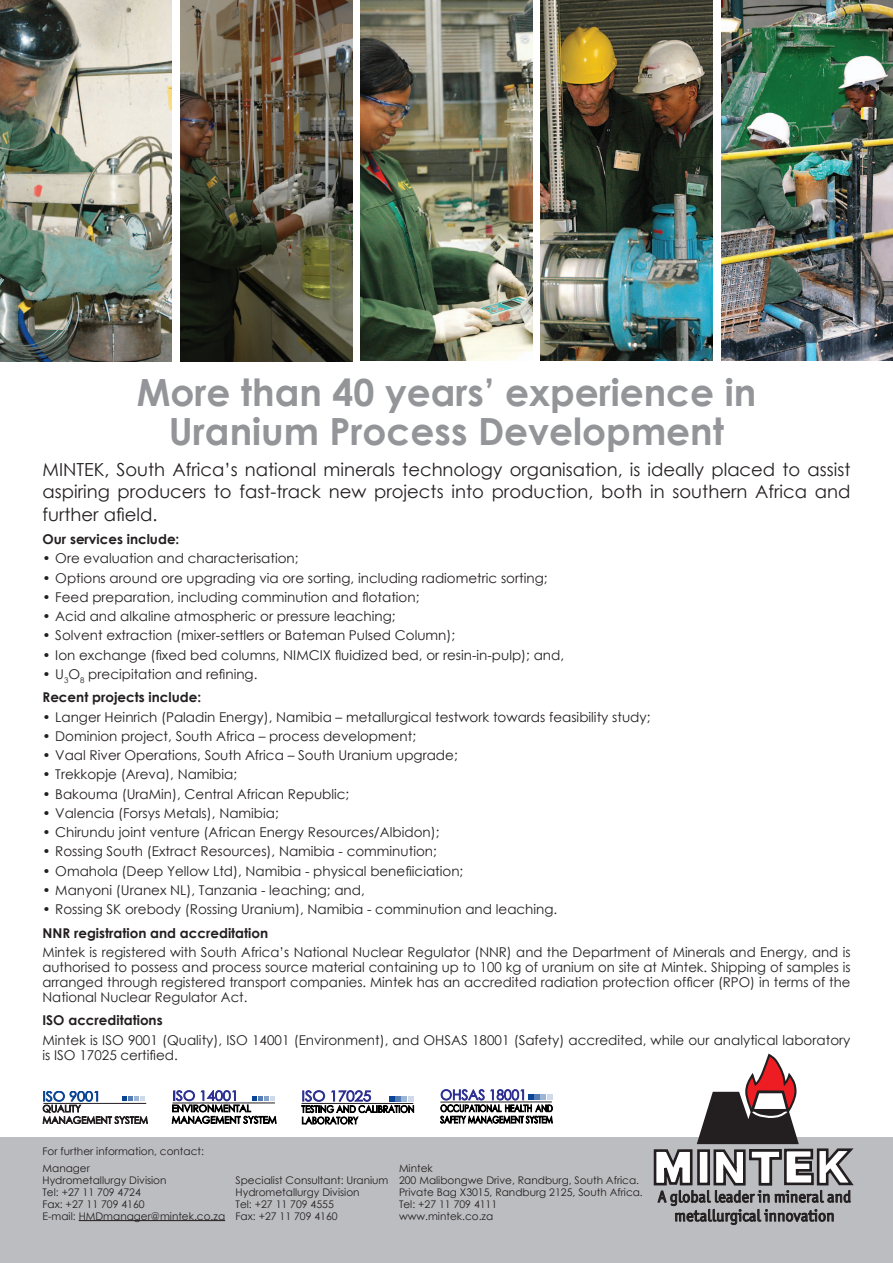
<style>
.page{position:relative;width:893px;height:1263px;background:#fff}
.page>*{position:absolute;margin:0;border:0;box-sizing:border-box;transform-origin:0 0}
.t1{font:700 37.5px/39px "Century Gothic";color:#939598;text-align:center}
.t2{font:18px/22.5px "Century Gothic";color:#231f20;text-align:justify}
.t3{font:16.35px/18.9px "Officina Sans ITC Std";color:#231f20;text-align:center}
.t4{font:13.5px/15px "Century Gothic";color:#231f20}
.t5{font:700 13.5px "Century Gothic";color:#231f20}
.t6{font:10.5px/12px "Century Gothic";color:#231f20}
.s1{font-weight:700}
</style>
<div class="page">
<div style="left:0;top:1137px;width:893px;height:126px;background:#bcbdc0"></div>
<svg style="left:653px;top:1055px;width:201px;height:170px"></svg>
<img style="left:180px;top:0;width:172px;height:362px">
<img style="left:361px;top:0;width:171px;height:361px">
<img style="left:541px;top:0;width:172px;height:361px">
<img style="left:721px;top:0;width:172px;height:361px">
<hr style="left:79px;top:1220px;width:146px;height:1px;background:#231f20">
<img style="left:0;top:0;width:172px;height:362px">
<svg style="left:43px;top:1091px;width:104px;height:33px"></svg>
<hr style="left:43px;top:1103px;width:103px;height:1px;background:#231f20">
<svg style="left:172px;top:1090px;width:104px;height:34px"></svg>
<svg style="left:301px;top:1090px;width:113px;height:34px"></svg>
<svg style="left:440px;top:1089px;width:113px;height:34px"></svg>
<h1 class="t1" style="left:137px;top:371px;width:621px">More than 40 years’ experience in<br>Uranium Process Development</h1>
<h2 class="t2" style="left:43px;top:458px;width:809px">MINTEK, South Africa’s national minerals technology organisation, is ideally placed to assist aspiring producers to fast-track new projects into production, both in southern Africa and further afield.</h2>
<p class="t5" style="left:43px;top:529px;width:138px">Our services include:</p>
<p class="t4" style="left:43px;top:551px;width:258px">• Ore evaluation and characterisation;</p>
<p class="t4" style="left:43px;top:570px;width:506px">• Options around ore upgrading via ore sorting, including radiometric sorting;</p>
<p class="t4" style="left:43px;top:589px;width:378px">• Feed preparation, including comminution and flotation;</p>
<p class="t4" style="left:43px;top:608px;width:355px">• Acid and alkaline atmospheric or pressure leaching;</p>
<p class="t4" style="left:43px;top:628px;width:414px">• Solvent extraction (mixer-settlers or Bateman Pulsed Column);</p>
<p class="t4" style="left:43px;top:647px;width:523px">• Ion exchange (fixed bed columns, NIMCIX fluidized bed, or resin-in-pulp); and,</p>
<p class="t4" style="left:43px;top:662px;width:216px;line-height:23.5px">• U<sub>3</sub>O<sub>8</sub> precipitation and refining.<br><span class="s1">Recent projects include:</span></p>
<p class="t4" style="left:43px;top:709px;width:609px">• Langer Heinrich (Paladin Energy), Namibia – metallurgical testwork towards feasibility study;</p>
<p class="t4" style="left:43px;top:728px;width:375px">• Dominion project, South Africa – process development;</p>
<p class="t4" style="left:43px;top:747px;width:417px">• Vaal River Operations, South Africa – South Uranium upgrade;</p>
<p class="t4" style="left:43px;top:767px;width:196px">• Trekkopje (Areva), Namibia;</p>
<p class="t4" style="left:43px;top:786px;width:308px">• Bakouma (UraMin), Central African Republic;</p>
<p class="t4" style="left:43px;top:805px;width:238px">• Valencia (Forsys Metals), Namibia;</p>
<p class="t4" style="left:43px;top:824px;width:398px">• Chirundu joint venture (African Energy Resources/Albidon);</p>
<p class="t4" style="left:43px;top:844px;width:396px">• Rossing South (Extract Resources), Namibia - comminution;</p>
<p class="t4" style="left:43px;top:863px;width:422px">• Omahola (Deep Yellow Ltd), Namibia - physical benefiiciation;</p>
<p class="t4" style="left:43px;top:882px;width:324px">• Manyoni (Uranex NL), Tanzania - leaching; and,</p>
<p class="t4" style="left:43px;top:901px;width:516px">• Rossing SK orebody (Rossing Uranium), Namibia - comminution and leaching.</p>
<p class="t5" style="left:43px;top:922px;width:227px">NNR registration and accreditation</p>
<p class="t4" style="left:43px;top:944px;width:809px;text-align:justify">Mintek is registered with South Africa’s National Nuclear Regulator (NNR) and the Department of Minerals and Energy, and is authorised to possess and process source material containing up to 100 kg of uranium on site at Mintek. Shipping of samples is arranged through registered transport companies. Mintek has an accredited radiation protection officer (RPO) in terms of the National Nuclear Regulator Act.</p>
<p class="t5" style="left:43px;top:1010px;width:122px">ISO accreditations</p>
<p class="t4" style="left:43px;top:1032px;width:809px">Mintek is ISO 9001 (Quality), ISO 14001 (Environment), and OHSAS 18001 (Safety) accredited, while our analytical laboratory is ISO 17025 certified.</p>
<p class="t6" style="left:43px;top:1143px;width:163px;line-height:16.2px">For further information, contact:<br>Manager</p>
<p class="t6" style="left:43px;top:1173px;width:184px">Hydrometallurgy Division<br>Tel: +27 11 709 4724<br>Fax: +27 11 709 4160<br>E-mail: HMDmanager@mintek.co.za</p>
<p class="t6" style="left:236px;top:1174px;width:154px">Specialist Consultant: Uranium<br>Hydrometallurgy Division<br>Tel: +27 11 709 4555<br>Fax: +27 11 709 4160</p>
<p class="t6" style="left:399px;top:1162px;width:245px">Mintek<br>200 Malibongwe Drive, Randburg, South Africa.<br>Private Bag X3015, Randburg 2125, South Africa.<br>Tel: +27 11 709 4111<br>www.mintek.co.za</p>
<p class="t3" style="left:658px;top:1187px;width:195px">A global leader in mineral and metallurgical innovation</p>
</div>
